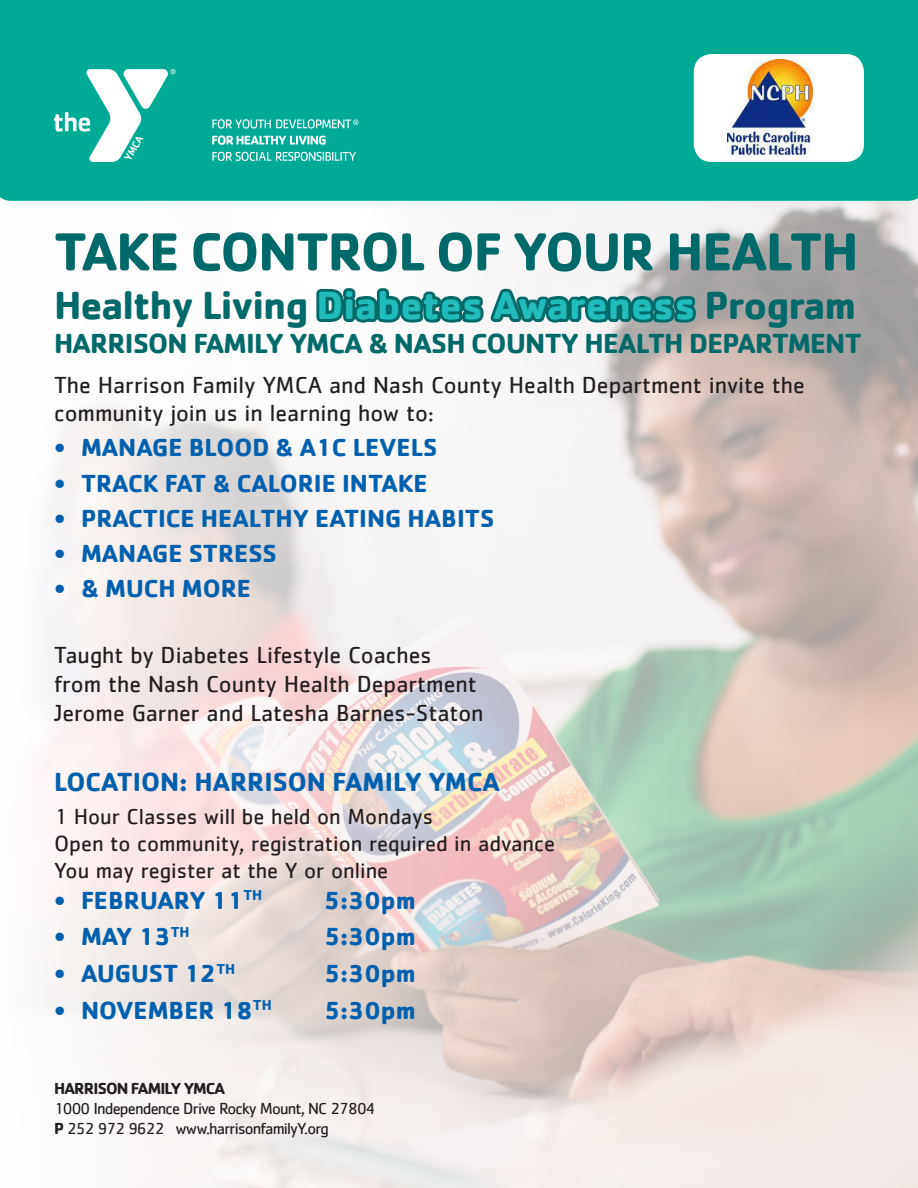
<style>
.page{position:relative;width:918px;height:1188px;background:#fff}
.page>*{position:absolute;margin:0;border:0;box-sizing:border-box;transform-origin:0 0}
._03b_Subhead_after_b{font:700 55.5px "Cachet";letter-spacing:-.025em;color:#016a69}
._03b_Subhead_after_b-2{font:700 40.5px "Cachet";letter-spacing:-.025em;color:#016a69}
._03b_Subhead_after_b-3{font:700 28.5px "Cachet";letter-spacing:-.025em;color:#016a69}
._03b_Subhead_after_b-4{font:700 27px "Cachet";color:#0160ae}
.t1{font:700 25.5px "Cachet";color:#0160ae}
._03b_Subhead_after_b-5{font:24px/28.8px "Cachet";color:#231f20}
._03b_Subhead_after_b-6{font:22.5px/27px "Cachet";color:#231f20}
._04b_Address_-_Addre{font:16.5px "Cachet";letter-spacing:-.05em;color:#231f20}
._04a_Address_-_YMCA{font:700 16.5px "Cachet";letter-spacing:-.05em;color:#231f20}
.s1{color:#21bdbd}
.s2{font-weight:700}
</style>
<div class="page">
<img style="left:47px;top:201px;width:871px;height:987px">
<div style="left:0;top:0;width:918px;height:201px;background:#00ab95"></div>
<svg style="left:54px;top:69px;width:122px;height:93px"></svg>
<svg style="left:212px;top:136px;width:114px;height:9px"></svg>
<svg style="left:212px;top:152px;width:144px;height:9px"></svg>
<svg style="left:212px;top:119px;width:146px;height:10px"></svg>
<svg style="left:311px;top:264px;width:389px;height:71px"></svg>
<div style="left:694px;top:54px;width:170px;height:108px;background:#fff;border-radius:18px"></div>
<img style="left:727px;top:60px;width:88px;height:96px">
<p class="_03b_Subhead_after_b" style="left:54px;top:216px;width:806px">TAKE CONTROL OF YOUR HEALTH</p>
<p class="_03b_Subhead_after_b-2" style="left:54px;top:279px;width:804px">Healthy Living <span class="s1">Diabetes Awareness</span> Program</p>
<p class="_03b_Subhead_after_b-3" style="left:54px;top:325px;width:809px">HARRISON FAMILY YMCA &amp; NASH COUNTY HEALTH DEPARTMENT</p>
<p class="_03b_Subhead_after_b-5" style="left:54px;top:370px;width:752px">The Harrison Family YMCA and Nash County Health Department invite the community join us in learning how to:</p>
<p class="t1" style="left:54px;top:431px;width:385px">• MANAGE BLOOD &amp; A1C LEVELS</p>
<p class="t1" style="left:54px;top:466px;width:375px">• TRACK FAT &amp; CALORIE INTAKE</p>
<p class="t1" style="left:54px;top:502px;width:442px">• PRACTICE HEALTHY EATING HABITS</p>
<p class="t1" style="left:54px;top:537px;width:224px">• MANAGE STRESS</p>
<p class="t1" style="left:54px;top:572px;width:199px">• &amp; MUCH MORE</p>
<p class="_03b_Subhead_after_b-5" style="left:54px;top:641px;width:431px">Taught by Diabetes Lifestyle Coaches from the Nash County Health Department<br>Jerome Garner and Latesha Barnes-Staton</p>
<p class="_03b_Subhead_after_b-4" style="left:54px;top:765px;width:447px">LOCATION: HARRISON FAMILY YMCA</p>
<p class="_03b_Subhead_after_b-6" style="left:54px;top:803px;width:503px">1 Hour Classes will be held on Mondays<br>Open to community, registration required in advance</p>
<p class="_03b_Subhead_after_b-6" style="left:54px;top:857px;width:336px">You may register at the Y or online</p>
<p class="t1" style="left:54px;top:884px;width:210px">• FEBRUARY 11<sup>TH</sup></p>
<p class="t1" style="left:324px;top:884px;width:93px">5:30pm</p>
<p class="t1" style="left:54px;top:920px;width:137px">• MAY 13<sup>TH</sup></p>
<p class="t1" style="left:324px;top:920px;width:93px">5:30pm</p>
<p class="t1" style="left:54px;top:957px;width:183px">• AUGUST 12<sup>TH</sup></p>
<p class="t1" style="left:324px;top:957px;width:93px">5:30pm</p>
<p class="t1" style="left:54px;top:994px;width:219px">• NOVEMBER 18<sup>TH</sup></p>
<p class="t1" style="left:324px;top:994px;width:93px">5:30pm</p>
<p class="_04a_Address_-_YMCA" style="left:54px;top:1078px;width:172px">HARRISON FAMILY YMCA</p>
<p class="_04b_Address_-_Addre" style="left:54px;top:1099px;width:323px">1000 Independence Drive Rocky Mount, NC 27804</p>
<p class="_04b_Address_-_Addre" style="left:54px;top:1119px;width:277px"><span class="s2">P</span> 252 972 9622 www.harrisonfamilyY.org</p>
</div>
